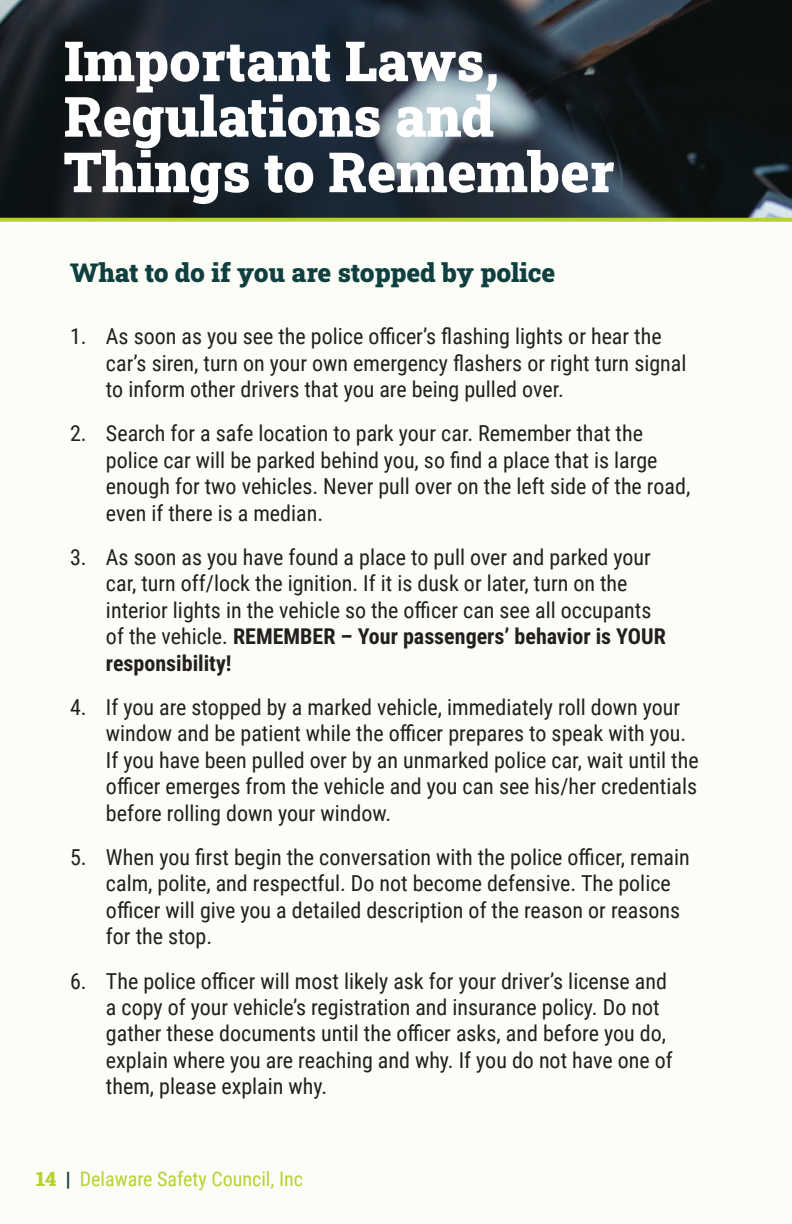
<style>
.page{position:relative;width:792px;height:1224px;background:#fbfdf6}
.page>*{position:absolute;margin:0;border:0;box-sizing:border-box;transform-origin:0 0}
.t1{font:55.6px/55.6px "Roboto Slab";color:#fff}
.t2{font:26px "Roboto Slab";color:#0f403f}
.t3{font:22px/26.4px "Roboto Condensed";color:#231f20}
.t4{font:20px "Roboto Condensed";color:#b7d133}
.s1{font-weight:700}
.s2{font-family:"Roboto Slab"}
.s3{font-family:"Roboto Slab";color:#0f403f}
</style>
<div class="page">
<img style="left:0;top:0;width:792px;height:218px">
<svg style="left:0;top:218px;width:792px;height:4px;background:#bbd33e"></svg>
<h1 class="t1" style="left:64px;top:32px;width:552px">Important Laws,<br>Regulations and<br>Things to Remember</h1>
<p class="t2" style="left:70px;top:255px;width:487px">What to do if you are stopped by police</p>
<p class="t3" style="left:106px;top:322px;width:582px;text-indent:-36px">1. As soon as you see the police officer’s flashing lights or hear the car’s siren, turn on your own emergency flashers or right turn signal to inform other drivers that you are being pulled over.</p>
<p class="t3" style="left:106px;top:420px;width:586px;text-indent:-36px">2. Search for a safe location to park your car. Remember that the police car will be parked behind you, so find a place that is large enough for two vehicles. Never pull over on the left side of the road, even if there is a median.</p>
<p class="t3" style="left:106px;top:543px;width:562px;text-indent:-36px">3. As soon as you have found a place to pull over and parked your car, turn off/lock the ignition. If it is dusk or later, turn on the interior lights in the vehicle so the officer can see all occupants of the vehicle. <span class="s1">REMEMBER – Your passengers’ behavior is YOUR responsibility!</span></p>
<p class="t3" style="left:106px;top:693px;width:594px;text-indent:-36px">4. If you are stopped by a marked vehicle, immediately roll down your window and be patient while the officer prepares to speak with you.<br>If you have been pulled over by an unmarked police car, wait until the officer emerges from the vehicle and you can see his/her credentials before rolling down your window.</p>
<p class="t3" style="left:106px;top:843px;width:585px;text-indent:-36px">5. When you first begin the conversation with the police officer, remain calm, polite, and respectful. Do not become defensive. The police officer will give you a detailed description of the reason or reasons for the stop.</p>
<p class="t3" style="left:106px;top:967px;width:568px;text-indent:-36px">6. The police officer will most likely ask for your driver’s license and a copy of your vehicle’s registration and insurance policy. Do not gather these documents until the officer asks, and before you do, explain where you are reaching and why. If you do not have one of them, please explain why.</p>
<p class="t4" style="left:36px;top:1165px;width:268px"><span class="s2">14</span> <span class="s3">|</span> Delaware Safety Council, Inc</p>
</div>
